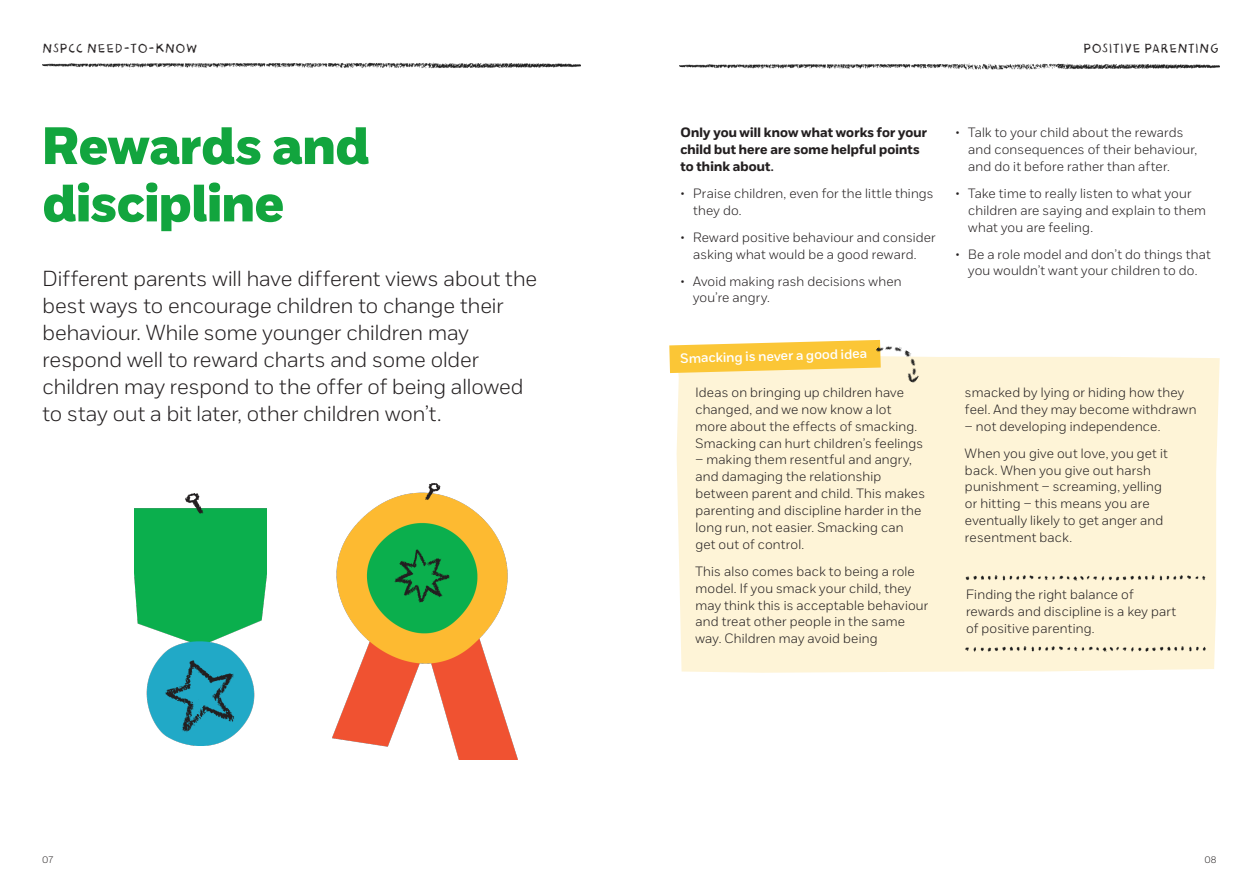
<style>
.page{position:relative;width:1259px;height:893px;background:#fff}
.page>*{position:absolute;margin:0;border:0;box-sizing:border-box;transform-origin:0 0}
.NSPCC_Headline_35pt{font:52.5px/57.3px "NSPCC Headline";letter-spacing:.005em;color:#12a53e}
.NSPCC_Standfirst_14{font:300 21.75px/27px "NSPCC";color:#231f20}
.NSPCC_Body_Copy_9pt{font:300 13.5px/16.8px "NSPCC";letter-spacing:.015em;color:#231f20}
.NSPCC_Body_Copy_Bull{font:300 13.5px/16.8px "NSPCC";letter-spacing:.015em;color:#231f20}
.NSPCC_Body_Copy_Bull-2{font:700 13.5px/16.8px "NSPCC";letter-spacing:.015em;color:#231f20}
.NSPCC_Crayon_Page_He{font:13.5px "NSPCC Crayon";color:#231f20}
.NSPCC_Body_Copy_9pt-2{font:600 13.5px "NSPCC";color:#fff}
.NSPCC_Page_Number_Le{font:300 9.3px "NSPCC";color:#231f20}
.NSPCC_Page_Number_Ri{font:300 9.3px "NSPCC";color:#231f20}
.s1{font-weight:600}
</style>
<div class="page">
<div style="left:676px;top:357px;width:543px;height:316px;background:#fef4d7"></div>
<img style="left:965px;top:576px;width:241px;height:4px">
<img style="left:965px;top:647px;width:241px;height:4px">
<svg style="left:669px;top:340px;width:202px;height:33px;background:#fbce54"></svg>
<img style="left:871px;top:339px;width:56px;height:45px">
<img style="left:332px;top:484px;width:185px;height:275px">
<img style="left:134px;top:493px;width:133px;height:253px">
<img style="left:43px;top:63px;width:537px;height:6px">
<img style="left:679px;top:64px;width:540px;height:5px">
<p class="NSPCC_Crayon_Page_He" style="left:43px;top:41px;width:156px">NSPCC NEED-TO-KNOW</p>
<p class="NSPCC_Crayon_Page_He" style="left:1083px;top:41px;width:138px">POSITIVE PARENTING</p>
<p class="NSPCC_Headline_35pt" style="left:43px;top:117px;width:328px">Rewards and discipline</p>
<p class="NSPCC_Standfirst_14" style="left:43px;top:264px;width:496px">Different parents will have different views about the best ways to encourage children to change their behaviour. While some younger children may respond well to reward charts and some older children may respond to the offer of being allowed to stay out a bit later, other children won’t.</p>
<p class="NSPCC_Body_Copy_Bull-2" style="left:680px;top:124px;width:248px">Only you will know what works for your child but here are some helpful points to think about<span class="s1">.</span></p>
<p class="NSPCC_Body_Copy_Bull" style="left:693px;top:185px;width:242px;text-indent:-13px">• Praise children, even for the little things they do.</p>
<p class="NSPCC_Body_Copy_Bull" style="left:680px;top:228px;width:257px;text-align:center">• Reward positive behaviour and consider asking what would be a good reward.</p>
<p class="NSPCC_Body_Copy_Bull" style="left:693px;top:272px;width:210px;text-indent:-13px">• Avoid making rash decisions when you’re angry.</p>
<p class="NSPCC_Body_Copy_9pt-2" style="left:680px;top:351px;width:188px;rotate:-2deg">Smacking is never a good idea</p>
<p class="NSPCC_Body_Copy_9pt" style="left:695px;top:384px;width:229px">Ideas on bringing up children have changed, and we now know a lot more about the effects of smacking.<br>Smacking can hurt children’s feelings</p>
<p class="NSPCC_Body_Copy_9pt" style="left:695px;top:451px;width:231px">– making them resentful and angry, and damaging the relationship between parent and child. This makes parenting and discipline harder in the long run, not easier. Smacking can get out of control.</p>
<p class="NSPCC_Body_Copy_9pt" style="left:695px;top:563px;width:234px">This also comes back to being a role model. If you smack your child, they may think this is acceptable behaviour and treat other people in the same way. Children may avoid being</p>
<p class="NSPCC_Body_Copy_Bull" style="left:968px;top:124px;width:230px;text-indent:-13px">• Talk to your child about the rewards and consequences of their behaviour, and do it before rather than after.</p>
<p class="NSPCC_Body_Copy_Bull" style="left:968px;top:185px;width:239px;text-indent:-13px">• Take time to really listen to what your children are saying and explain to them what you are feeling.</p>
<p class="NSPCC_Body_Copy_Bull" style="left:955px;top:245px;width:257px;text-align:center">• Be a role model and don’t do things that you wouldn’t want your children to do.</p>
<p class="NSPCC_Body_Copy_9pt" style="left:965px;top:384px;width:233px">smacked by lying or hiding how they feel. And they may become withdrawn</p>
<p class="NSPCC_Body_Copy_9pt" style="left:965px;top:417px;width:197px">– not developing independence.</p>
<p class="NSPCC_Body_Copy_9pt" style="left:965px;top:444px;width:204px">When you give out love, you get it back. When you give out harsh punishment – screaming, yelling or hitting – this means you are eventually likely to get anger and resentment back.</p>
<p class="NSPCC_Body_Copy_9pt" style="left:966px;top:586px;width:212px">Finding the right balance of rewards and discipline is a key part of positive parenting.</p>
<p class="NSPCC_Page_Number_Le" style="left:43px;top:854px;width:13px">07</p>
<p class="NSPCC_Page_Number_Ri" style="left:1204px;top:854px;width:13px">08</p>
</div>
